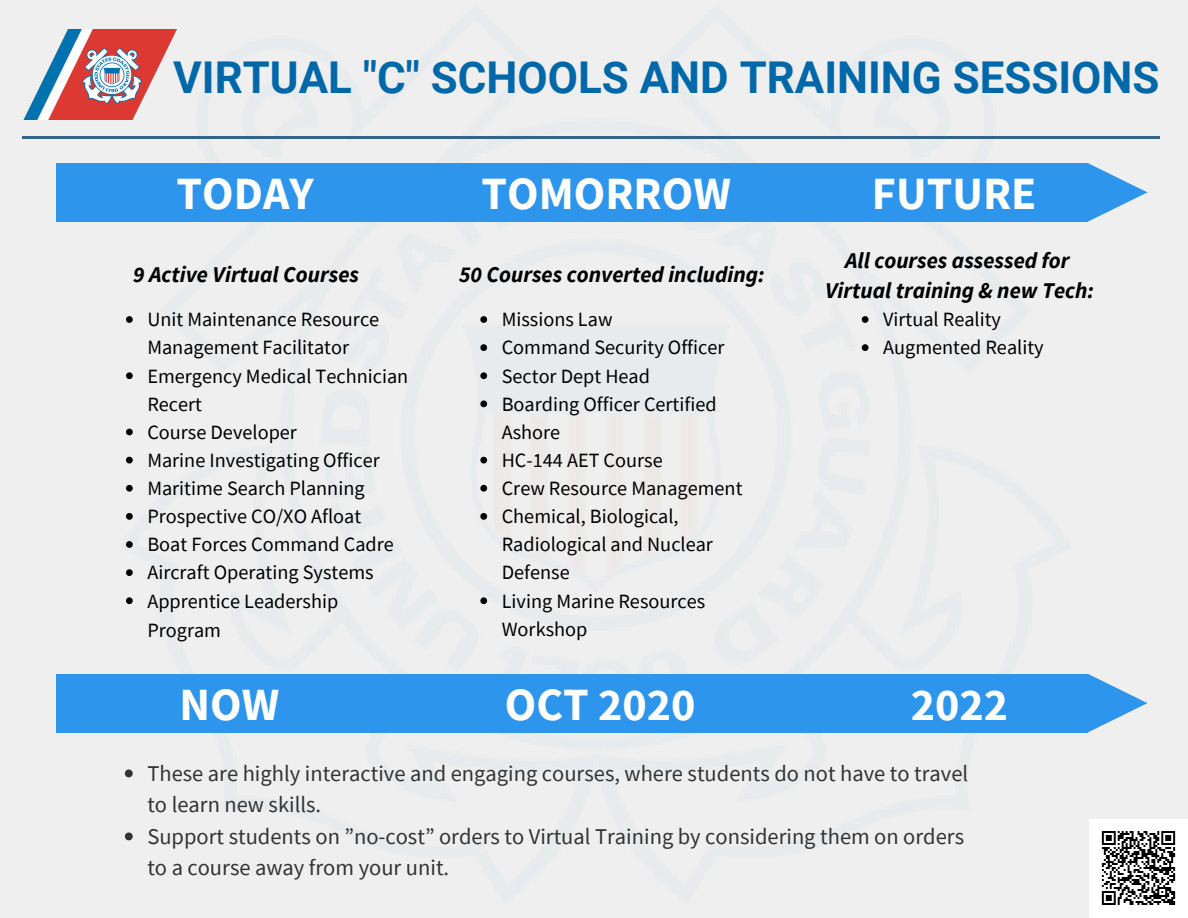
<style>
.page{position:relative;width:1188px;height:918px;background:#efefef}
.page>*{position:absolute;margin:0;border:0;box-sizing:border-box;transform-origin:0 0}
.t1{font:700 46.2px "Source Sans Pro";color:#fff}
.t2{font:700 43.8px "Roboto";color:#0068a9}
.t3{font:22.5px/31.5px "Source Sans Pro";color:#333}
.t4{font:italic 700 22.5px/30.3px "Source Sans Pro";color:#000;text-align:center}
.t5{font:20.25px/28.2px "Source Sans Pro";color:#000}
</style>
<div class="page">
<hr style="left:23px;top:136px;width:1137px;height:2px;background:#336589">
<svg style="left:126px;top:316px;width:7px;height:7px"></svg>
<svg style="left:126px;top:372px;width:7px;height:7px"></svg>
<svg style="left:126px;top:429px;width:7px;height:6px"></svg>
<svg style="left:126px;top:457px;width:7px;height:7px"></svg>
<svg style="left:126px;top:485px;width:7px;height:7px"></svg>
<svg style="left:126px;top:513px;width:7px;height:7px"></svg>
<svg style="left:126px;top:541px;width:7px;height:7px"></svg>
<svg style="left:126px;top:569px;width:7px;height:7px"></svg>
<svg style="left:126px;top:597px;width:7px;height:7px"></svg>
<img style="left:24px;top:29px;width:153px;height:90px">
<svg style="left:480px;top:316px;width:7px;height:7px"></svg>
<svg style="left:480px;top:344px;width:7px;height:7px"></svg>
<svg style="left:480px;top:372px;width:7px;height:7px"></svg>
<svg style="left:480px;top:400px;width:7px;height:7px"></svg>
<svg style="left:480px;top:457px;width:7px;height:7px"></svg>
<svg style="left:480px;top:485px;width:7px;height:7px"></svg>
<svg style="left:480px;top:513px;width:7px;height:7px"></svg>
<svg style="left:480px;top:597px;width:7px;height:7px"></svg>
<svg style="left:862px;top:316px;width:6px;height:7px"></svg>
<svg style="left:862px;top:344px;width:6px;height:7px"></svg>
<svg style="left:1088px;top:163px;width:60px;height:59px"></svg>
<div style="left:56px;top:163px;width:1032px;height:59px;background:#2d95ec"></div>
<svg style="left:1088px;top:674px;width:60px;height:58px"></svg>
<div style="left:56px;top:674px;width:1032px;height:58px;background:#2d95ec"></div>
<svg style="left:125px;top:770px;width:8px;height:7px"></svg>
<svg style="left:125px;top:832px;width:8px;height:8px"></svg>
<img style="left:1089px;top:819px;width:99px;height:99px">
<h2 class="t2" style="left:173px;top:47px;width:988px">VIRTUAL "C" SCHOOLS AND TRAINING SESSIONS</h2>
<h1 class="t1" style="left:177px;top:163px;width:139px">TODAY</h1>
<h1 class="t1" style="left:482px;top:163px;width:251px">TOMORROW</h1>
<h1 class="t1" style="left:872px;top:163px;width:166px">FUTURE</h1>
<p class="t4" style="left:133px;top:259px;width:227px">9 Active Virtual Courses</p>
<p class="t4" style="left:459px;top:259px;width:307px">50 Courses converted including:</p>
<p class="t4" style="left:825px;top:245px;width:270px">All courses assessed for<br>Virtual training &amp; new Tech:</p>
<p class="t5" style="left:147px;top:305px;width:262px">Unit Maintenance Resource<br>Management Facilitator<br>Emergency Medical Technician<br>Recert<br>Course Developer<br>Marine Investigating Officer<br>Maritime Search Planning<br>Prospective CO/XO Afloat<br>Boat Forces Command Cadre<br>Aircraft Operating Systems<br>Apprentice Leadership<br>Program</p>
<p class="t5" style="left:502px;top:305px;width:242px">Missions Law<br>Command Security Officer<br>Sector Dept Head<br>Boarding Officer Certified<br>Ashore<br>HC-144 AET Course<br>Crew Resource Management<br>Chemical, Biological,<br>Radiological and Nuclear<br>Defense<br>Living Marine Resources<br>Workshop</p>
<p class="t5" style="left:883px;top:305px;width:162px">Virtual Reality<br>Augmented Reality</p>
<h1 class="t1" style="left:180px;top:673px;width:101px">NOW</h1>
<h1 class="t1" style="left:505px;top:673px;width:192px">OCT 2020</h1>
<h1 class="t1" style="left:911px;top:673px;width:99px">2022</h1>
<p class="t3" style="left:147px;top:757px;width:822px">These are highly interactive and engaging courses, where students do not have to travel to learn new skills.<br>Support students on ”no-cost” orders to Virtual Training by considering them on orders to a course away from your unit.</p>
</div>
